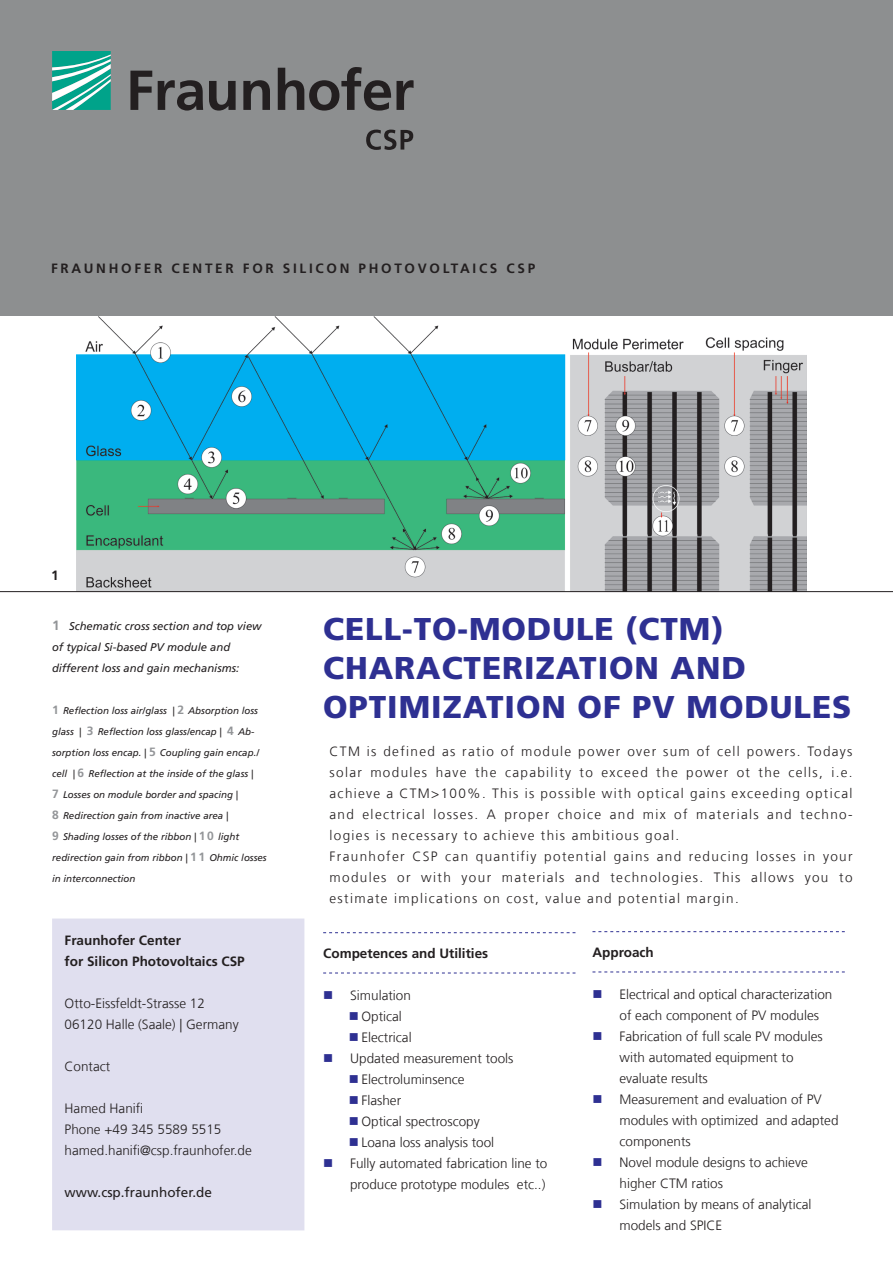
<style>
.page{position:relative;width:893px;height:1263px;background:#fff}
.page>*{position:absolute;margin:0;border:0;box-sizing:border-box;transform-origin:0 0}
.t1{font:900 31.5px/39px "Frutiger LT Com";letter-spacing:.03em;color:#2e3092}
.t2{font:300 13.5px/21px "Frutiger LT Com";color:#231f20}
.t3{font:300 13.5px/21px "Frutiger LT Com";letter-spacing:.1em;color:#231f20}
.t4{font:700 13.5px/21px "Frutiger LT Com";color:#231f20}
.t5{font:700 13.5px "Frutiger LT Com";letter-spacing:.2em;color:#231f20}
.t6{font:13.5px "Frutiger LT Com";color:#231f20}
.t7{font:italic 11.25px/21px "Frutiger LT Com";color:#231f20}
.t8{font:italic 9.75px/21px "Frutiger LT Com";color:#231f20}
.s1{font-weight:700;font-style:normal;font-size:13.5px;color:#939598}
.s2{font-weight:700;font-style:normal;font-size:12px;color:#939598}
</style>
<div class="page">
<svg style="left:0;top:315px;width:893px;height:277px"></svg>
<div style="left:0;top:0;width:893px;height:315px;background:#8d8f90"></div>
<svg style="left:52px;top:51px;width:59px;height:59px;background:#49baa9"></svg>
<svg style="left:130px;top:67px;width:284px;height:44px"></svg>
<svg style="left:366px;top:130px;width:47px;height:20px"></svg>
<svg style="left:323px;top:932px;width:252px;height:1px"></svg>
<svg style="left:323px;top:973px;width:252px;height:1px"></svg>
<svg style="left:592px;top:931px;width:253px;height:1px"></svg>
<svg style="left:592px;top:971px;width:253px;height:1px"></svg>
<div style="left:52px;top:918px;width:252px;height:312px;background:#e0dfef"></div>
<p class="t5" style="left:51px;top:260px;width:486px">FRAUNHOFER CENTER FOR SILICON PHOTOVOLTAICS CSP</p>
<p class="t4" style="left:51px;top:565px;width:9px">1</p>
<p class="t7" style="left:52px;top:616px;width:211px"><span class="s1">1</span> Schematic cross section and top view of typical Si-based PV module and different loss and gain mechanisms:</p>
<p class="t8" style="left:52px;top:700px;width:216px"><span class="s2">1</span> Reflection loss air/glass | <span class="s2">2</span> Absorption loss glass | <span class="s2">3</span> Reflection loss glass/encap | <span class="s2">4</span> Ab&shy;sorption loss encap. | <span class="s2">5</span> Coupling gain encap./ cell | <span class="s2">6</span> Reflection at the inside of the glass |<br><span class="s2">7</span> Losses on module border and spacing |<br><span class="s2">8</span> Redirection gain from inactive area |<br><span class="s2">9</span> Shading losses of the ribbon | <span class="s2">10</span> light redirection gain from ribbon | <span class="s2">11</span> Ohmic losses in interconnection</p>
<p class="t4" style="left:65px;top:930px;width:182px">Fraunhofer Center<br>for Silicon Photovoltaics CSP</p>
<p class="t2" style="left:65px;top:993px;width:176px">Otto-Eissfeldt-Strasse 12<br>06120 Halle (Saale) | Germany</p>
<p class="t2" style="left:65px;top:1056px;width:47px">Contact</p>
<p class="t2" style="left:65px;top:1098px;width:189px">Hamed Hanifi<br>Phone +49 345 5589 5515 hamed.hanifi@csp.fraunhofer.de</p>
<p class="t6" style="left:65px;top:1184px;width:149px">www.csp.fraunhofer.de</p>
<h1 class="t1" style="left:323px;top:610px;width:530px">CELL-TO-MODULE (CTM)<br>CHARACTERIZATION AND<br>OPTIMIZATION OF PV MODULES</h1>
<p class="t3" style="left:330px;top:741px;width:525px">CTM is defined as ratio of module power over sum of cell powers. Todays solar modules have the capability to exceed the power ot the cells, i.e. achieve a CTM&gt;100%. This is possible with optical gains exceeding optical and electrical losses. A proper choice and mix of materials and techno&shy;logies is necessary to achieve this ambitious goal.<br>Fraunhofer CSP can quantifiy potential gains and reducing losses in your modules or with your materials and technologies. This allows you to estimate implications on cost, value and potential margin.</p>
<p class="t4" style="left:323px;top:943px;width:167px">Competences and Utilities</p>
<p class="t2" style="left:350px;top:985px;width:62px">Simulation</p>
<p class="t2" style="left:361px;top:1006px;width:42px">Optical</p>
<p class="t2" style="left:361px;top:1027px;width:52px">Electrical</p>
<p class="t2" style="left:350px;top:1048px;width:165px">Updated measurement tools</p>
<p class="t2" style="left:361px;top:1069px;width:105px">Electroluminsence</p>
<p class="t2" style="left:361px;top:1090px;width:41px">Flasher</p>
<p class="t2" style="left:361px;top:1111px;width:120px">Optical spectroscopy</p>
<p class="t2" style="left:361px;top:1132px;width:134px">Loana loss analysis tool</p>
<p class="t2" style="left:350px;top:1153px;width:199px">Fully automated fabrication line to</p>
<p class="t2" style="left:350px;top:1174px;width:197px">produce prototype modules etc..)</p>
<p class="t4" style="left:592px;top:941px;width:63px">Approach</p>
<p class="t2" style="left:619px;top:984px;width:221px">Electrical and optical characterization of each component of PV modules<br>Fabrication of full scale PV modules with automated equipment to evaluate results<br>Measurement and evaluation of PV modules with optimized and adapted components<br>Novel module designs to achieve higher CTM ratios<br>Simulation by means of analytical models and SPICE</p>
</div>
